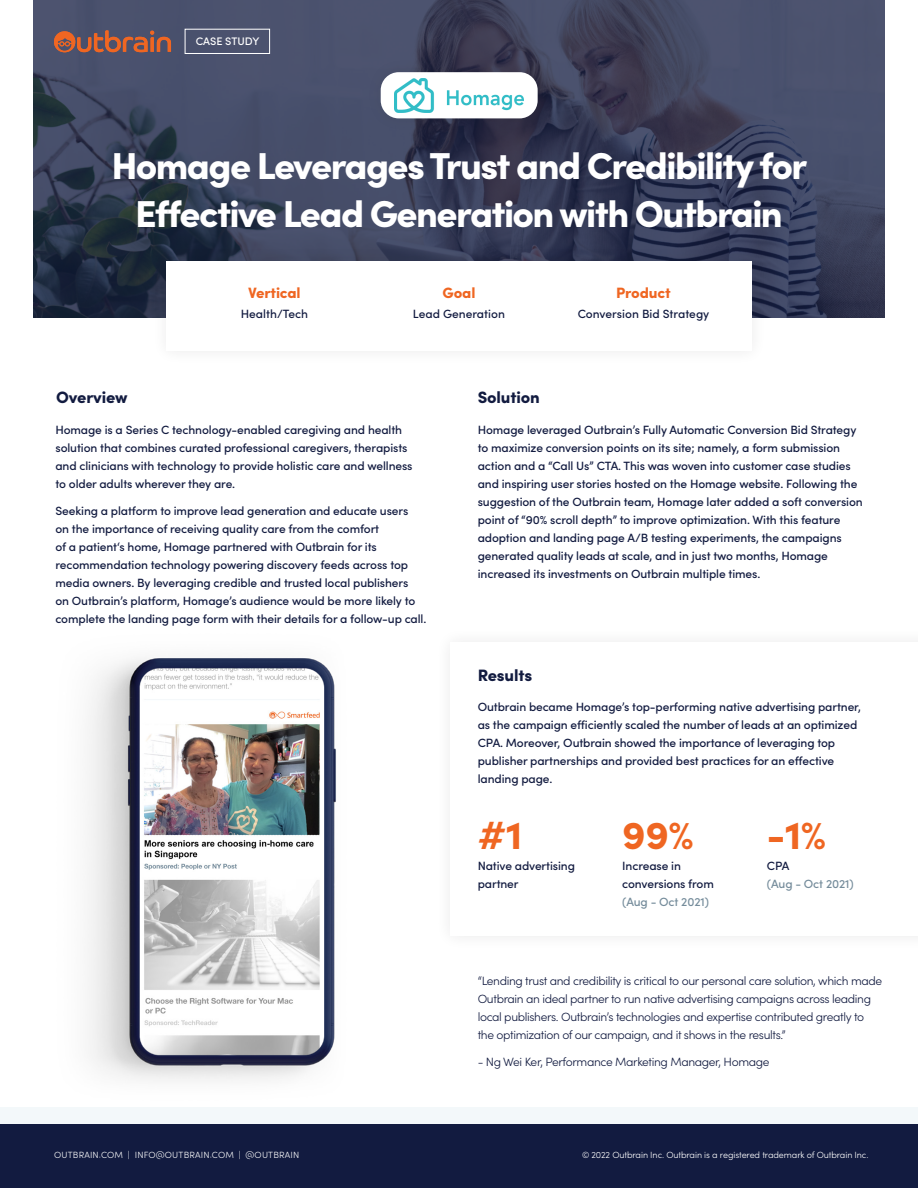
<style>
.page{position:relative;width:918px;height:1188px;background:#fff}
.page>*{position:absolute;margin:0;border:0;box-sizing:border-box;transform-origin:0 0}
.t1{font:900 39.45px "Sofia Pro";color:#ef6622}
.BODY_COPY_AFTER_HEAD{font:900 37.5px "Sofia Pro";letter-spacing:-.04em;color:#fff}
.t2{font:900 16.5px "Sofia Pro";letter-spacing:-.01em;color:#121b40}
.t3{font:900 15px "Sofia Pro";letter-spacing:-.01em;color:#ef6622}
.t4{font:500 12px/18px "Sofia Pro";letter-spacing:-.01em;color:#121b40}
.t5{font:300 12px/18px "Sofia Pro";letter-spacing:-.03em;color:#121b40}
.t6{font:500 12px/18px "Sofia Pro";letter-spacing:-.01em;color:#758c9b}
.t7{font:500 10.95px "Sofia Pro";color:#fff}
.t8{font:300 9px "Sofia Pro";letter-spacing:-.01em;color:#fff}
.t9{font:300 9px "Sofia Pro";letter-spacing:.02em;color:#fff}
.s1{color:#758c9b}
.s2{color:#121b40}
</style>
<div class="page">
<div style="left:0;top:1123px;width:918px;height:65px;background:#121b40"></div>
<img style="left:88px;top:658px;width:248px;height:423px">
<svg style="left:33px;top:0;width:852px;height:318px;background:#3d435d"></svg>
<div style="left:185px;top:29px;width:85px;height:25px;border:1px solid #fff"></div>
<svg style="left:54px;top:30px;width:117px;height:22px;background:#8e594d"></svg>
<div style="left:0;top:1107px;width:918px;height:16px;background:#f3f8fa"></div>
<div style="left:365px;top:57px;width:188px;height:77px;background:#231f20;opacity:.1"></div>
<div style="left:381px;top:72px;width:157px;height:46px;background:#fff;border-radius:18px"></div>
<div style="left:151px;top:246px;width:616px;height:120px;background:#231f20;opacity:.1"></div>
<div style="left:167px;top:261px;width:585px;height:90px;background:#fff"></div>
<img style="left:395px;top:78px;width:128px;height:34px">
<p class="t7" style="left:196px;top:33px;width:65px">CASE STUDY</p>
<p class="BODY_COPY_AFTER_HEAD" style="left:112px;top:137px;width:697px">Homage Leverages Trust and Credibility for</p>
<p class="BODY_COPY_AFTER_HEAD" style="left:135px;top:185px;width:649px">Effective Lead Generation with Outbrain</p>
<p class="t2" style="left:56px;top:385px;width:73px">Overview</p>
<p class="t3" style="left:248px;top:281px;width:54px">Vertical</p>
<p class="t3" style="left:443px;top:281px;width:34px">Goal</p>
<p class="t4" style="left:241px;top:304px;width:69px">Health/Tech</p>
<p class="t4" style="left:413px;top:304px;width:94px">Lead Generation</p>
<p class="t2" style="left:478px;top:385px;width:64px">Solution</p>
<p class="t3" style="left:616px;top:281px;width:56px">Product</p>
<p class="t4" style="left:578px;top:304px;width:133px">Conversion Bid Strategy</p>
<p class="t4" style="left:55px;top:420px;width:359px">Homage is a Series C technology-enabled caregiving and health solution that combines curated professional caregivers, therapists and clinicians with technology to provide holistic care and wellness to older adults wherever they are.</p>
<p class="t4" style="left:55px;top:501px;width:372px">Seeking a platform to improve lead generation and educate users<br>on the importance of receiving quality care from the comfort<br>of a patient‘s home, Homage partnered with Outbrain for its recommendation technology powering discovery feeds across top media owners. By leveraging credible and trusted local publishers<br>on Outbrain’s platform, Homage’s audience would be more likely to complete the landing page form with their details for a follow-up call.</p>
<p class="t4" style="left:478px;top:420px;width:387px">Homage leveraged Outbrain’s Fully Automatic Conversion Bid Strategy to maximize conversion points on its site; namely, a form submission action and a “Call Us” CTA. This was woven into customer case studies and inspiring user stories hosted on the Homage website. Following the suggestion of the Outbrain team, Homage later added a soft conversion point of “90% scroll depth” to improve optimization. With this feature adoption and landing page A/B testing experiments, the campaigns generated quality leads at scale, and in just two months, Homage increased its investments on Outbrain multiple times.</p>
<p class="t2" style="left:478px;top:662px;width:56px">Results</p>
<p class="t4" style="left:478px;top:697px;width:385px">Outbrain became Homage’s top-performing native advertising partner, as the campaign efficiently scaled the number of leads at an optimized CPA. Moreover, Outbrain showed the importance of leveraging top publisher partnerships and provided best practices for an effective landing page.</p>
<p class="t1" style="left:478px;top:804px;width:46px">#1</p>
<p class="t4" style="left:478px;top:856px;width:99px">Native advertising partner</p>
<p class="t1" style="left:622px;top:804px;width:73px">99%</p>
<p class="t4" style="left:622px;top:856px;width:93px">Increase in conversions from <span class="s1">(Aug - Oct 2021)</span></p>
<p class="t1" style="left:767px;top:804px;width:61px">-1%</p>
<p class="t6" style="left:767px;top:856px;width:88px"><span class="s2">CPA<br></span>(Aug - Oct 2021)</p>
<p class="t5" style="left:478px;top:971px;width:406px">“Lending trust and credibility is critical to our personal care solution, which made Outbrain an ideal partner to run native advertising campaigns across leading local publishers. Outbrain’s technologies and expertise contributed greatly to the optimization of our campaign, and it shows in the results.”</p>
<p class="t5" style="left:478px;top:1052px;width:293px">- Ng Wei Ker, Performance Marketing Manager, Homage</p>
<p class="t9" style="left:54px;top:1148px;width:247px">OUTBRAIN.COM | INFO@OUTBRAIN.COM | @OUTBRAIN</p>
<p class="t8" style="left:582px;top:1148px;width:288px">© 2022 Outbrain Inc. Outbrain is a registered trademark of Outbrain Inc.</p>
</div>
